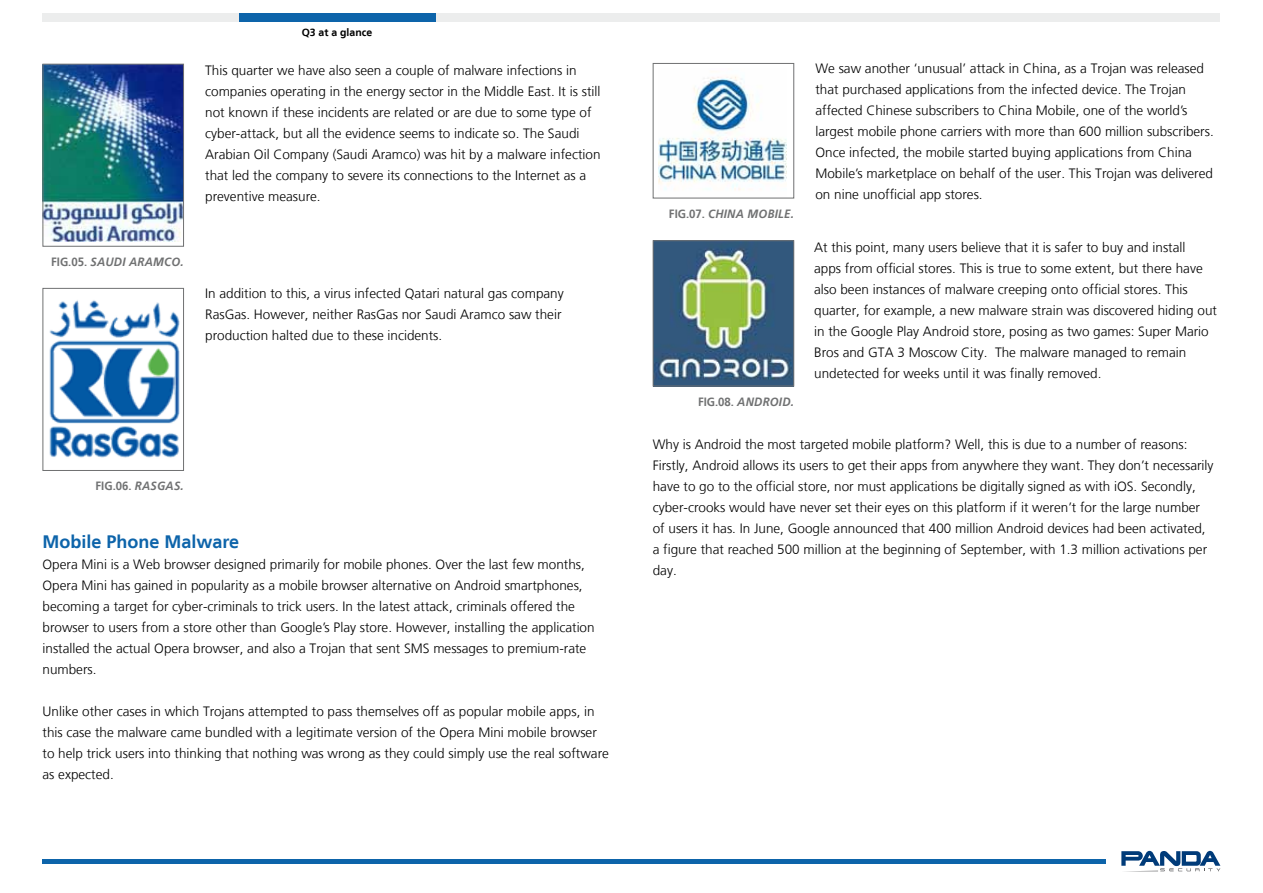
<style>
.page{position:relative;width:1263px;height:893px;background:#fff}
.page>*{position:absolute;margin:0;border:0;box-sizing:border-box;transform-origin:0 0}
.t1{font:700 18px "Frutiger LT";color:#0d64aa}
.t2{font:300 13.5px/21px "Frutiger LT";color:#000}
.t3{font:italic 700 12px "Frutiger LT";letter-spacing:.02em;color:#707172;scale:.95 1}
.t4{font:700 12px "Frutiger LT";color:#707172;scale:.95 1}
.t5{font:700 10.5px "Frutiger LT";color:#000}
.s1{font-style:normal}
.s2{font-style:italic}
</style>
<div class="page">
<div style="left:43px;top:13px;width:1177px;height:8px;background:#eceded"></div>
<div style="left:239px;top:13px;width:196px;height:8px;background:#0d64aa"></div>
<hr style="left:43px;top:859px;width:1063px;height:4px;background:#0d64aa">
<svg style="left:1121px;top:851px;width:99px;height:21px"></svg>
<img style="left:45px;top:66px;width:137px;height:175px">
<div style="left:43px;top:64px;width:141px;height:183px;border:1px solid #707172"></div>
<img style="left:49px;top:300px;width:131px;height:158px">
<div style="left:43px;top:288px;width:141px;height:183px;border:1px solid #707172"></div>
<img style="left:658px;top:76px;width:129px;height:114px">
<div style="left:653px;top:63px;width:141px;height:135px;border:1px solid #707172"></div>
<img style="left:655px;top:242px;width:137px;height:142px">
<div style="left:653px;top:240px;width:141px;height:146px;border:1px solid #707172"></div>
<p class="t5" style="left:302px;top:26px;width:72px">Q3 at a glance</p>
<p class="t3" style="left:51px;top:254px;width:141px"><span class="s1">FIG.05.</span> SAUDI ARAMCO.</p>
<p class="t2" style="left:205px;top:60px;width:397px">This quarter we have also seen a couple of malware infections in companies operating in the energy sector in the Middle East. It is still not known if these incidents are related or are due to some type of cyber-attack, but all the evidence seems to indicate so. The Saudi Arabian Oil Company (Saudi Aramco) was hit by a malware infection that led the company to severe its connections to the Internet as a preventive measure.</p>
<p class="t2" style="left:205px;top:283px;width:360px">In addition to this, a virus infected Qatari natural gas company<br>RasGas. However, neither RasGas nor Saudi Aramco saw their production halted due to these incidents.</p>
<p class="t4" style="left:96px;top:479px;width:94px">FIG.06. <span class="s2">RASGAS.</span></p>
<h1 class="t1" style="left:43px;top:531px;width:198px">Mobile Phone Malware</h1>
<p class="t2" style="left:43px;top:554px;width:554px">Opera Mini is a Web browser designed primarily for mobile phones. Over the last few months, Opera Mini has gained in popularity as a mobile browser alternative on Android smartphones, becoming a target for cyber-criminals to trick users. In the latest attack, criminals offered the browser to users from a store other than Google’s Play store. However, installing the application installed the actual Opera browser, and also a Trojan that sent SMS messages to premium-rate numbers.</p>
<p class="t2" style="left:43px;top:701px;width:568px">Unlike other cases in which Trojans attempted to pass themselves off as popular mobile apps, in this case the malware came bundled with a legitimate version of the Opera Mini mobile browser to help trick users into thinking that nothing was wrong as they could simply use the real software as expected.</p>
<p class="t3" style="left:669px;top:207px;width:133px"><span class="s1">FIG.07.</span> CHINA MOBILE.</p>
<p class="t3" style="left:698px;top:395px;width:103px"><span class="s1">FIG.08.</span> ANDROID.</p>
<p class="t2" style="left:815px;top:58px;width:400px">We saw another ‘unusual’ attack in China, as a Trojan was released that purchased applications from the infected device. The Trojan affected Chinese subscribers to China Mobile, one of the world’s largest mobile phone carriers with more than 600 million subscribers.<br>Once infected, the mobile started buying applications from China Mobile’s marketplace on behalf of the user. This Trojan was delivered on nine unofficial app stores.</p>
<p class="t2" style="left:814px;top:237px;width:404px">At this point, many users believe that it is safer to buy and install<br>apps from official stores. This is true to some extent, but there have also been instances of malware creeping onto official stores. This quarter, for example, a new malware strain was discovered hiding out in the Google Play Android store, posing as two games: Super Mario Bros and GTA 3 Moscow City. The malware managed to remain undetected for weeks until it was finally removed.</p>
<p class="t2" style="left:653px;top:434px;width:562px">Why is Android the most targeted mobile platform? Well, this is due to a number of reasons:<br>Firstly, Android allows its users to get their apps from anywhere they want. They don’t necessarily have to go to the official store, nor must applications be digitally signed as with iOS. Secondly, cyber-crooks would have never set their eyes on this platform if it weren’t for the large number of users it has. In June, Google announced that 400 million Android devices had been activated, a figure that reached 500 million at the beginning of September, with 1.3 million activations per day.</p>
</div>
